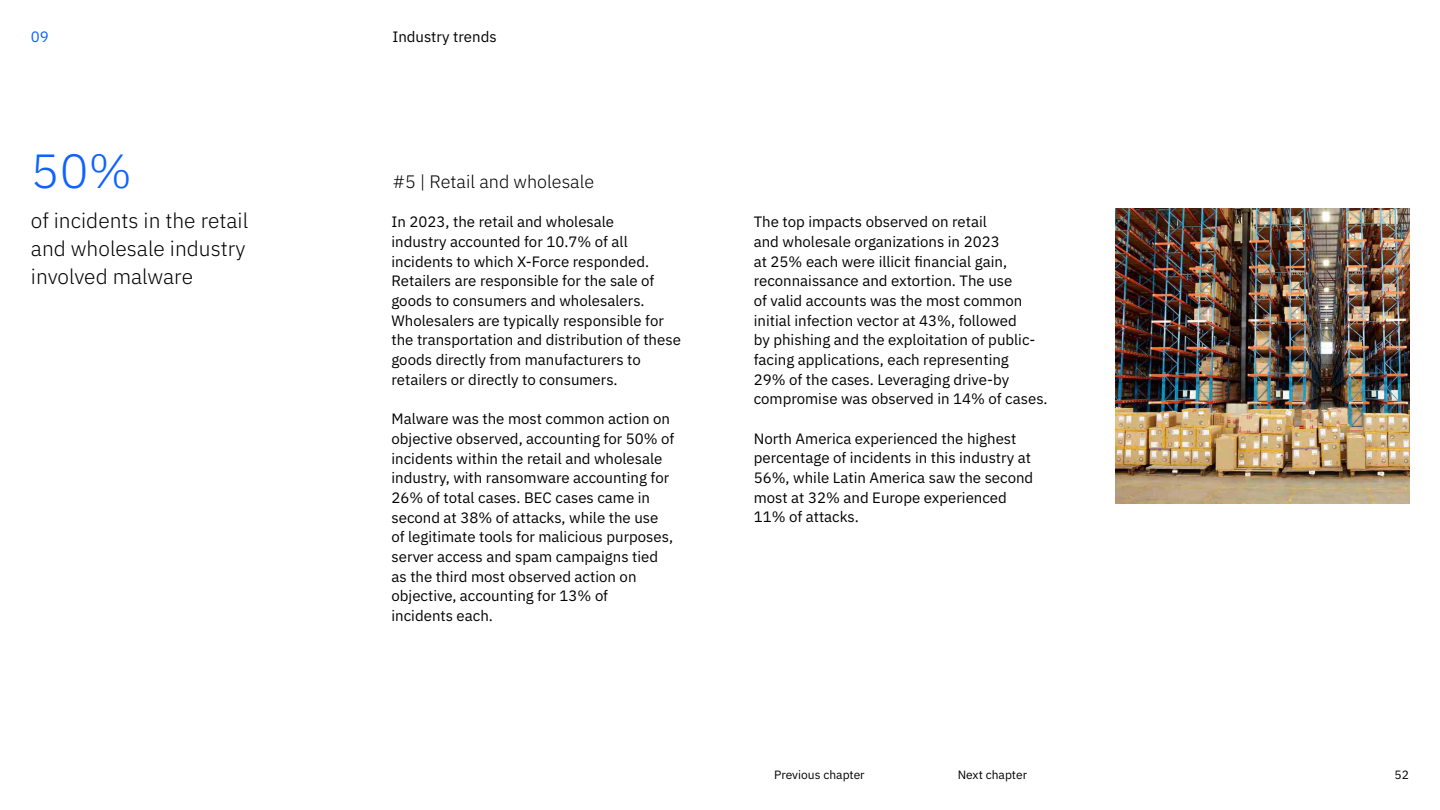
<style>
.page{position:relative;width:1440px;height:810px;background:#fff}
.page>*{position:absolute;margin:0;border:0;box-sizing:border-box;transform-origin:0 0}
.t1{font:300 48px "IBM Plex Sans";color:#0f62fe}
.t2{font:300 21px/28.1px "IBM Plex Sans";color:#000}
.t3{font:300 18px "IBM Plex Sans";color:#000}
.t4{font:15px/19.6px "IBM Plex Sans";color:#000}
.t5{font:15px "IBM Plex Sans";color:#0f62fe}
.t6{font:12px "IBM Plex Sans";color:#000}
</style>
<div class="page">
<img style="left:1115px;top:208px;width:294px;height:295px">
<p class="t5" style="left:31px;top:25px;width:19px">09</p>
<p class="t4" style="left:392px;top:26px;width:106px">Industry trends</p>
<h1 class="t1" style="left:31px;top:135px;width:103px">50%</h1>
<h2 class="t2" style="left:31px;top:205px;width:219px">of incidents in the retail and wholesale industry involved malware</h2>
<p class="t3" style="left:392px;top:168px;width:203px">#5 | Retail and wholesale</p>
<p class="t4" style="left:392px;top:211px;width:291px">In 2023, the retail and wholesale<br>industry accounted for 10.7% of all incidents to which X-Force responded.<br>Retailers are responsible for the sale of goods to consumers and wholesalers.<br>Wholesalers are typically responsible for the transportation and distribution of these goods directly from manufacturers to retailers or directly to consumers.</p>
<p class="t4" style="left:392px;top:408px;width:285px">Malware was the most common action on objective observed, accounting for 50% of incidents within the retail and wholesale industry, with ransomware accounting for 26% of total cases. BEC cases came in second at 38% of attacks, while the use of legitimate tools for malicious purposes, server access and spam campaigns tied as the third most observed action on objective, accounting for 13% of<br>incidents each.</p>
<p class="t4" style="left:754px;top:211px;width:295px">The top impacts observed on retail<br>and wholesale organizations in 2023<br>at 25% each were illicit financial gain, reconnaissance and extortion. The use<br>of valid accounts was the most common initial infection vector at 43%, followed<br>by phishing and the exploitation of public&shy;facing applications, each representing<br>29% of the cases. Leveraging drive-by compromise was observed in 14% of cases.</p>
<p class="t4" style="left:754px;top:427px;width:281px">North America experienced the highest percentage of incidents in this industry at 56%, while Latin America saw the second most at 32% and Europe experienced 11% of attacks.</p>
<p class="t6" style="left:774px;top:765px;width:92px">Previous chapter</p>
<p class="t6" style="left:958px;top:765px;width:71px">Next chapter</p>
<p class="t6" style="left:1395px;top:765px;width:16px">52</p>
</div>
